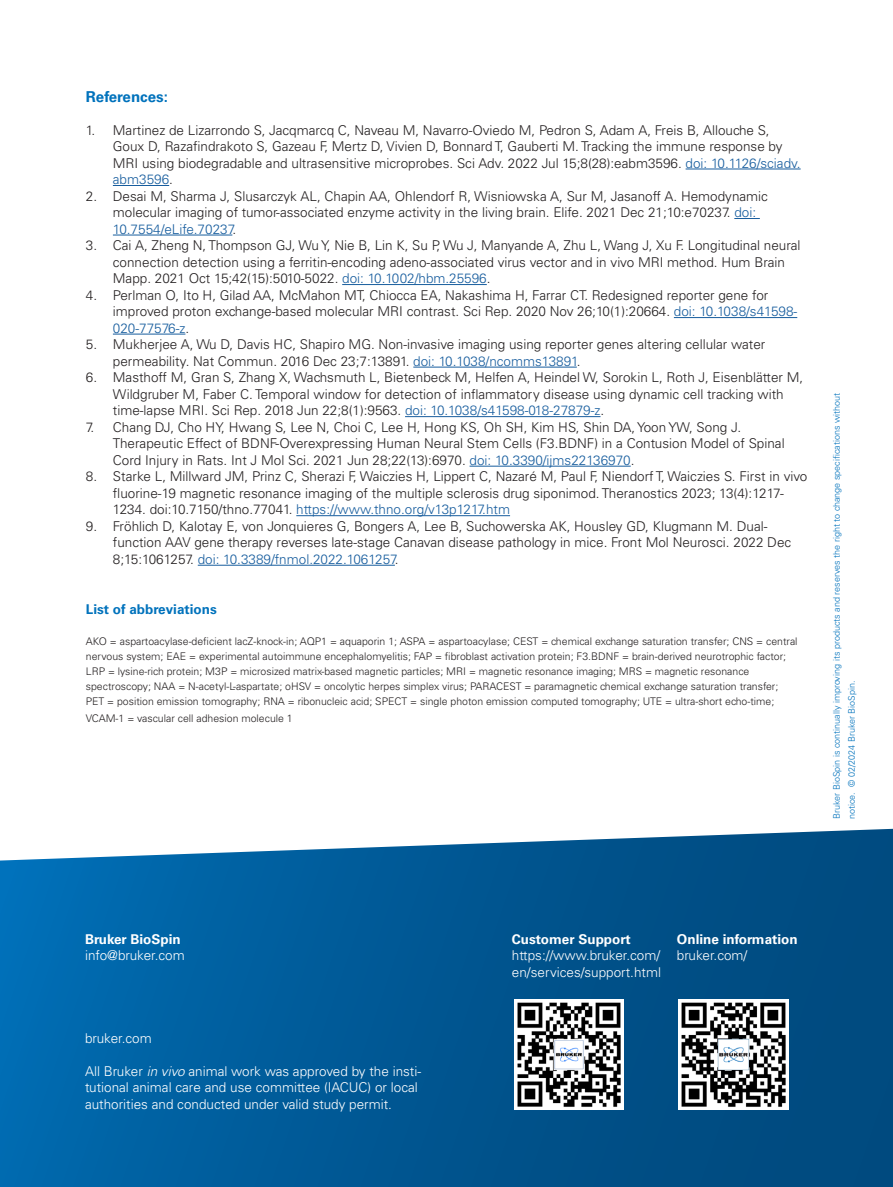
<style>
.page{position:relative;width:893px;height:1187px;background:#fff}
.page>*{position:absolute;margin:0;border:0;box-sizing:border-box;transform-origin:0 0}
.Sub-headline{font:700 15px "Univers LT Std";color:#0072bc}
.t1{font:300 13.5px/16.5px "Univers LT Std";color:#231f20}
.Body_Content_white{font:300 13.5px/16.5px "Univers LT Std";color:#fff}
.Body_Content_white-2{font:700 13.5px/16.5px "Univers LT Std";color:#fff}
.t2{font:700 13.5px "Univers LT Std";color:#0072bc}
.t3{font:300 10.5px/15px "Univers LT Std";color:#231f20}
.Brochure_Copyright{font:300 9px/15px "Univers LT Std";color:#0072bc}
.s1{color:#175d9e}
.s2{font-weight:700}
.s3{font-style:italic}
.s4{font-weight:300}
</style>
<div class="page">
<hr style="left:686px;top:169px;width:115px;height:1px;background:#175d9e">
<hr style="left:113px;top:185px;width:56px;height:1px;background:#175d9e">
<svg style="left:734px;top:218px;width:26px;height:1px"></svg>
<hr style="left:113px;top:235px;width:119px;height:1px;background:#175d9e">
<hr style="left:342px;top:284px;width:145px;height:1px;background:#175d9e">
<hr style="left:674px;top:317px;width:123px;height:1px;background:#175d9e">
<hr style="left:113px;top:334px;width:72px;height:1px;background:#175d9e">
<hr style="left:413px;top:367px;width:164px;height:1px;background:#175d9e">
<hr style="left:405px;top:416px;width:195px;height:1px;background:#175d9e">
<hr style="left:470px;top:466px;width:161px;height:1px;background:#175d9e">
<hr style="left:296px;top:515px;width:214px;height:1px;background:#175d9e">
<hr style="left:198px;top:565px;width:197px;height:1px;background:#175d9e">
<svg style="left:0;top:828px;width:893px;height:358px;background:#0d609a"></svg>
<img style="left:514px;top:999px;width:110px;height:110px">
<img style="left:679px;top:999px;width:110px;height:110px">
<p class="Sub-headline" style="left:86px;top:87px;width:84px">References:</p>
<p class="t1" style="left:113px;top:122px;width:689px;text-indent:-27px">1. Martinez de Lizarrondo S, Jacqmarcq C, Naveau M, Navarro-Oviedo M, Pedron S, Adam A, Freis B, Allouche S, Goux D, Razafindrakoto S, Gazeau F, Mertz D, Vivien D, Bonnard T, Gauberti M. Tracking the immune response by MRI using biodegradable and ultrasensitive microprobes. Sci Adv. 2022 Jul 15;8(28):eabm3596. <span class="s1">doi: 10.1126/sciadv. abm3596</span>.</p>
<p class="t1" style="left:113px;top:188px;width:657px;text-indent:-27px">2. Desai M, Sharma J, Slusarczyk AL, Chapin AA, Ohlendorf R, Wisniowska A, Sur M, Jasanoff A. Hemodynamic molecular imaging of tumor-associated enzyme activity in the living brain. Elife. 2021 Dec 21;10:e70237. <span class="s1">doi:<br>10.7554/eLife.70237</span>.</p>
<p class="t1" style="left:113px;top:237px;width:689px;text-indent:-27px">3. Cai A, Zheng N, Thompson GJ, Wu Y, Nie B, Lin K, Su P, Wu J, Manyande A, Zhu L, Wang J, Xu F. Longitudinal neural connection detection using a ferritin-encoding adeno-associated virus vector and in vivo MRI method. Hum Brain<br>Mapp. 2021 Oct 15;42(15):5010-5022. <span class="s1">doi: 10.1002/hbm.25596</span>.</p>
<p class="t1" style="left:113px;top:287px;width:686px;text-indent:-27px">4. Perlman O, Ito H, Gilad AA, McMahon MT, Chiocca EA, Nakashima H, Farrar CT. Redesigned reporter gene for improved proton exchange-based molecular MRI contrast. Sci Rep. 2020 Nov 26;10(1):20664. <span class="s1">doi: 10.1038/s41598-<br>020-77576-z</span>.</p>
<p class="t1" style="left:113px;top:336px;width:654px;text-indent:-27px">5. Mukherjee A, Wu D, Davis HC, Shapiro MG. Non-invasive imaging using reporter genes altering cellular water permeability. Nat Commun. 2016 Dec 23;7:13891. <span class="s1">doi: 10.1038/ncomms13891</span>.</p>
<p class="t1" style="left:113px;top:369px;width:692px;text-indent:-27px">6. Masthoff M, Gran S, Zhang X, Wachsmuth L, Bietenbeck M, Helfen A, Heindel W, Sorokin L, Roth J, Eisenblätter M,<br>Wildgruber M, Faber C. Temporal window for detection of inflammatory disease using dynamic cell tracking with time-lapse MRI. Sci Rep. 2018 Jun 22;8(1):9563. <span class="s1">doi: 10.1038/s41598-018-27879-z</span>.</p>
<p class="t1" style="left:113px;top:419px;width:673px;text-indent:-27px">7. Chang DJ, Cho HY, Hwang S, Lee N, Choi C, Lee H, Hong KS, Oh SH, Kim HS, Shin DA, Yoon YW, Song J.<br>Therapeutic Effect of BDNF-Overexpressing Human Neural Stem Cells (F3.BDNF) in a Contusion Model of Spinal<br>Cord Injury in Rats. Int J Mol Sci. 2021 Jun 28;22(13):6970. <span class="s1">doi: 10.3390/ijms22136970</span>.</p>
<p class="t1" style="left:113px;top:468px;width:696px;text-indent:-27px">8. Starke L, Millward JM, Prinz C, Sherazi F, Waiczies H, Lippert C, Nazaré M, Paul F, Niendorf T, Waiczies S. First in vivo fluorine-19 magnetic resonance imaging of the multiple sclerosis drug siponimod. Theranostics 2023; 13(4):1217-<br>1234. doi:10.7150/thno.77041. <span class="s1">https://www.thno.org/v13p1217.htm</span></p>
<p class="t1" style="left:113px;top:518px;width:680px;text-indent:-27px">9. Fröhlich D, Kalotay E, von Jonquieres G, Bongers A, Lee B, Suchowerska AK, Housley GD, Klugmann M. Dual&shy;function AAV gene therapy reverses late-stage Canavan disease pathology in mice. Front Mol Neurosci. 2022 Dec<br>8;15:1061257. <span class="s1">doi: 10.3389/fnmol.2022.1061257</span>.</p>
<p class="t2" style="left:86px;top:601px;width:132px">List of abbreviations</p>
<p class="t3" style="left:86px;top:633px;width:713px">AKO = aspartoacylase-deficient lacZ-knock-in; AQP1 = aquaporin 1; ASPA = aspartoacylase; CEST = chemical exchange saturation transfer; CNS = central nervous system; EAE = experimental autoimmune encephalomyelitis; FAP = fibroblast activation protein; F3.BDNF = brain-derived neurotrophic factor;</p>
<p class="t3" style="left:86px;top:663px;width:694px">LRP = lysine-rich protein; M3P = microsized matrix-based magnetic particles; MRI = magnetic resonance imaging; MRS = magnetic resonance spectroscopy; NAA = N-acetyl-L-aspartate; oHSV = oncolytic herpes simplex virus; PARACEST = paramagnetic chemical exchange saturation transfer;</p>
<p class="t3" style="left:86px;top:693px;width:690px;line-height:16.5px">PET = position emission tomography; RNA = ribonucleic acid; SPECT = single photon emission computed tomography; UTE = ultra-short echo-time;<br>VCAM-1 = vascular cell adhesion molecule 1</p>
<p class="Brochure_Copyright" style="left:829px;top:819px;width:428px;rotate:-90deg">Bruker BioSpin is continually improving its products and reserves the right to change specifications without notice. © 02/2024 Bruker BioSpin.</p>
<p class="Body_Content_white" style="left:85px;top:930px;width:101px"><span class="s2">Bruker BioSpin </span>info@bruker.com</p>
<p class="Body_Content_white" style="left:85px;top:1029px;width:68px">bruker.com</p>
<p class="Body_Content_white" style="left:85px;top:1062px;width:338px">All Bruker <span class="s3">in vivo</span> animal work was approved by the insti&shy;tutional animal care and use committee (IACUC) or local authorities and conducted under valid study permit.</p>
<p class="Body_Content_white" style="left:512px;top:930px;width:151px"><span class="s2">Customer Support </span>https://www.bruker.com/ en/services/support.html</p>
<p class="Body_Content_white-2" style="left:677px;top:930px;width:122px">Online information <span class="s4">bruker.com/</span></p>
</div>
